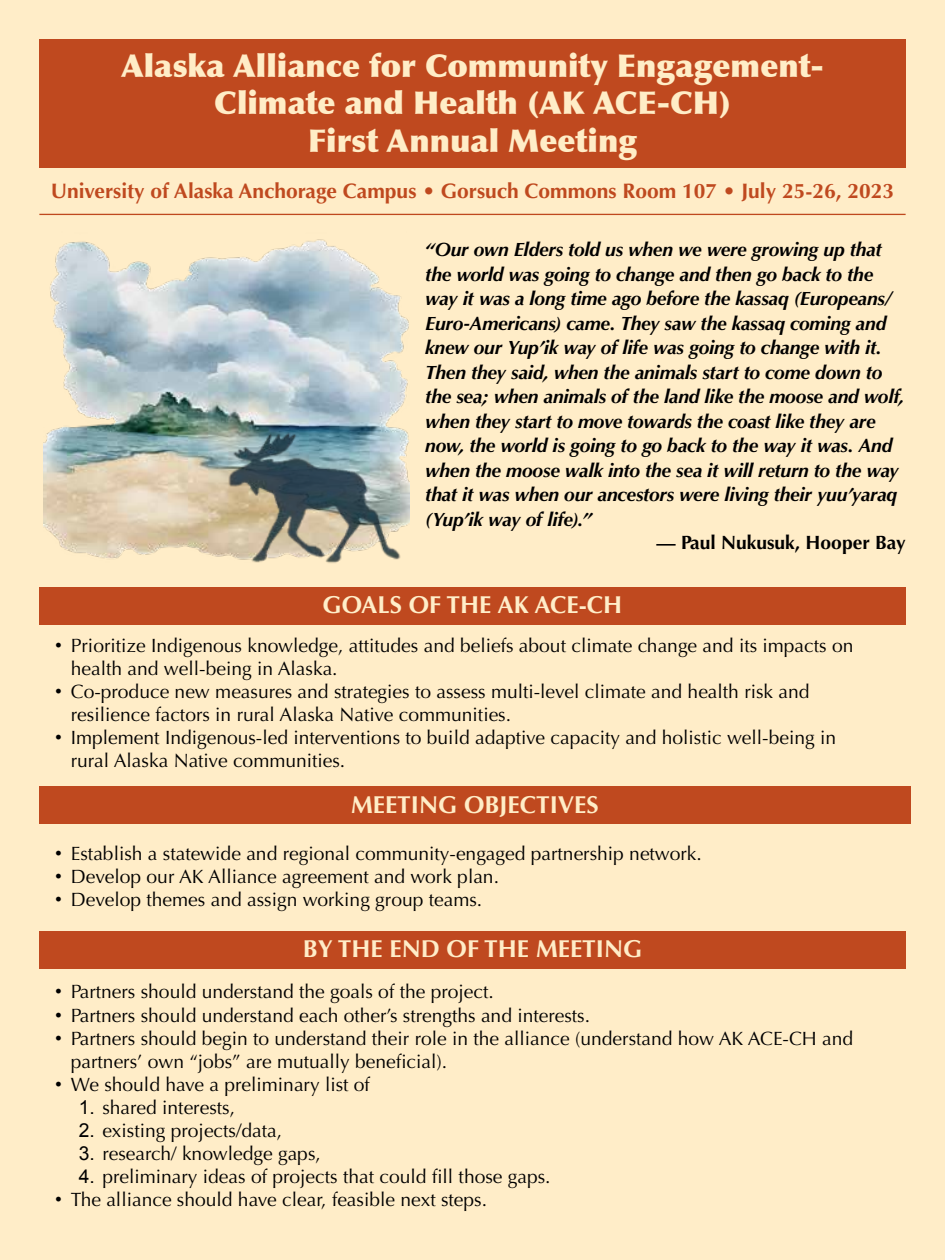
<style>
.page{position:relative;width:945px;height:1260px;background:#ffedc8}
.page>*{position:absolute;margin:0;border:0;box-sizing:border-box;transform-origin:0 0}
.t1{font:900 31.5px/37.8px "Optima";color:#ffedc7;text-align:center}
.t2{font:700 24.5px "Optima";color:#ffedc8}
.t3{font:700 24.5px "Optima";color:#ffeec9}
.t4{font:700 24.5px "Optima";color:#ffedc7}
.t5{font:700 21px "Optima";color:#bf491f}
.t6{font:19.25px/23.1px "Optima";color:#000}
.t7{font:italic 700 19.25px/24.5px "Optima";letter-spacing:-.015em;color:#000}
.t8{font:700 19.25px "Optima";color:#000}
.s1{font-family:"Arial"}
</style>
<div class="page">
<img style="left:43px;top:239px;width:366px;height:320px">
<img style="left:210px;top:415px;width:200px;height:148px">
<div style="left:39px;top:39px;width:867px;height:129px;background:#bf491f"></div>
<div style="left:39px;top:587px;width:867px;height:38px;background:#bf491f"></div>
<div style="left:39px;top:931px;width:867px;height:38px;background:#bf491f"></div>
<div style="left:39px;top:786px;width:871px;height:38px;background:#bf491f"></div>
<hr style="left:39px;top:214px;width:867px;height:1px;background:#bf491f">
<h1 class="t1" style="left:121px;top:47px;width:704px">Alaska Alliance for Community Engagement-<br>Climate and Health (AK ACE-CH)<br>First Annual Meeting</h1>
<p class="t5" style="left:51px;top:179px;width:845px">University of Alaska Anchorage Campus • Gorsuch Commons Room 107 • July 25-26, 2023</p>
<p class="t7" style="left:425px;top:237px;width:481px">“Our own Elders told us when we were growing up that the world was going to change and then go back to the way it was a long time ago before the kassaq (Europeans/ Euro-Americans) came. They saw the kassaq coming and knew our Yup’ik way of life was going to change with it.<br>Then they said, when the animals start to come down to the sea; when animals of the land like the moose and wolf, when they start to move towards the coast like they are now, the world is going to go back to the way it was. And when the moose walk into the sea it will return to the way that it was when our ancestors were living their yuu’yaraq (Yup’ik way of life).”</p>
<p class="t8" style="left:657px;top:531px;width:251px">— Paul Nukusuk, Hooper Bay</p>
<p class="t3" style="left:323px;top:590px;width:301px">GOALS OF THE AK ACE-CH</p>
<p class="t6" style="left:71px;top:634px;width:784px;text-indent:-16px"><span class="s1">•</span> Prioritize Indigenous knowledge, attitudes and beliefs about climate change and its impacts on health and well-being in Alaska.</p>
<p class="t6" style="left:71px;top:680px;width:740px;text-indent:-16px"><span class="s1">•</span> Co-produce new measures and strategies to assess multi-level climate and health risk and resilience factors in rural Alaska Native communities.</p>
<p class="t6" style="left:71px;top:727px;width:767px;text-indent:-16px"><span class="s1">•</span> Implement Indigenous-led interventions to build adaptive capacity and holistic well-being in rural Alaska Native communities.</p>
<p class="t4" style="left:351px;top:790px;width:249px">MEETING OBJECTIVES</p>
<p class="t6" style="left:55px;top:842px;width:648px"><span class="s1">•</span> Establish a statewide and regional community-engaged partnership network.</p>
<p class="t6" style="left:55px;top:865px;width:445px"><span class="s1">•</span> Develop our AK Alliance agreement and work plan.</p>
<p class="t6" style="left:55px;top:888px;width:429px"><span class="s1">•</span> Develop themes and assign working group teams.</p>
<p class="t2" style="left:303px;top:935px;width:341px">BY THE END OF THE MEETING</p>
<p class="t6" style="left:55px;top:981px;width:440px"><span class="s1">•</span> Partners should understand the goals of the project.</p>
<p class="t6" style="left:55px;top:1004px;width:537px"><span class="s1">•</span> Partners should understand each other’s strengths and interests.</p>
<p class="t6" style="left:71px;top:1027px;width:784px;text-indent:-16px"><span class="s1">•</span> Partners should begin to understand their role in the alliance (understand how AK ACE-CH and partners’ own “jobs” are mutually beneficial).</p>
<p class="t6" style="left:55px;top:1073px;width:316px"><span class="s1">•</span> We should have a preliminary list of</p>
<p class="t6" style="left:79px;top:1096px;width:158px"><span class="s1">1.</span> shared interests,</p>
<p class="t6" style="left:79px;top:1119px;width:205px"><span class="s1">2.</span> existing projects/data,</p>
<p class="t6" style="left:79px;top:1142px;width:244px"><span class="s1">3.</span> research/ knowledge gaps,</p>
<p class="t6" style="left:79px;top:1165px;width:473px"><span class="s1">4.</span> preliminary ideas of projects that could fill those gaps.</p>
<p class="t6" style="left:55px;top:1189px;width:434px"><span class="s1">•</span> The alliance should have clear, feasible next steps.</p>
</div>
